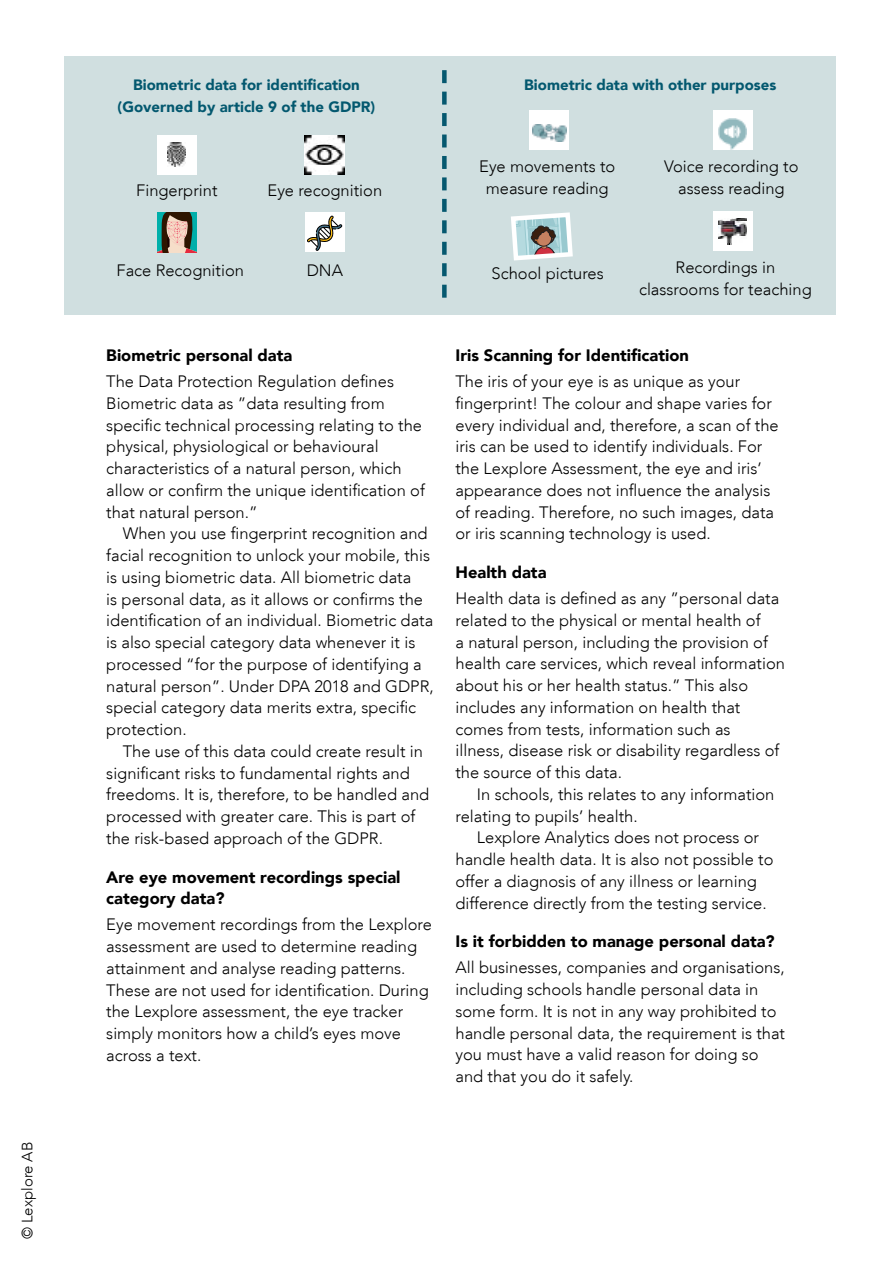
<style>
.page{position:relative;width:893px;height:1263px;background:#fff}
.page>*{position:absolute;margin:0;border:0;box-sizing:border-box;transform-origin:0 0}
.t1{font:300 16.5px/21.8px "Avenir LT";color:#000}
.t2{font:900 16.5px/21.8px "Avenir LT";color:#000}
.t3{font:900 15px/21.8px "Avenir LT";color:#03586f;text-align:center}
.t4{font:300 15px "Avenir LT";color:#000}
</style>
<div class="page">
<div style="left:65px;top:56px;width:771px;height:259px;background:#d0dfe0"></div>
<svg style="left:442px;top:70px;width:5px;height:228px"></svg>
<div style="left:157px;top:135px;width:40px;height:40px;background:#fff"></div>
<img style="left:167px;top:142px;width:19px;height:24px">
<div style="left:529px;top:111px;width:40px;height:39px;background:#fff"></div>
<img style="left:532px;top:124px;width:34px;height:17px">
<svg style="left:511px;top:212px;width:62px;height:49px"></svg>
<svg style="left:157px;top:213px;width:40px;height:39px;background:#718375"></svg>
<img style="left:305px;top:135px;width:39px;height:40px">
<div style="left:713px;top:111px;width:40px;height:39px;background:#fff"></div>
<img style="left:719px;top:118px;width:28px;height:31px">
<div style="left:713px;top:211px;width:40px;height:39px;background:#fff"></div>
<img style="left:719px;top:218px;width:28px;height:25px">
<div style="left:305px;top:213px;width:39px;height:39px;background:#fff"></div>
<svg style="left:307px;top:216px;width:35px;height:35px"></svg>
<p class="t4" style="left:19px;top:1239px;width:99px;rotate:-90deg">© Lexplore AB</p>
<p class="t3" style="left:118px;top:74px;width:259px">Biometric data for identification (Governed by article 9 of the GDPR)</p>
<p class="t3" style="left:524px;top:74px;width:254px">Biometric data with other purposes</p>
<p class="t1" style="left:136px;top:180px;width:83px">Fingerprint</p>
<p class="t1" style="left:117px;top:260px;width:129px">Face Recognition</p>
<p class="t1" style="left:268px;top:180px;width:116px">Eye recognition</p>
<p class="t1" style="left:479px;top:155px;width:138px;text-align:center">Eye movements to measure reading</p>
<p class="t1" style="left:307px;top:260px;width:38px">DNA</p>
<p class="t1" style="left:492px;top:263px;width:114px">School pictures</p>
<p class="t1" style="left:664px;top:155px;width:136px;text-align:center">Voice recording to assess reading</p>
<p class="t1" style="left:639px;top:257px;width:174px;text-align:center">Recordings in classrooms for teaching</p>
<p class="t2" style="left:106px;top:344px;width:188px">Biometric personal data</p>
<p class="t1" style="left:106px;top:371px;width:320px">The Data Protection Regulation defines Biometric data as ”data resulting from specific technical processing relating to the physical, physiological or behavioural characteristics of a natural person, which allow or confirm the unique identification of that natural person.”</p>
<p class="t1" style="left:106px;top:523px;width:329px;text-indent:16px">When you use fingerprint recognition and facial recognition to unlock your mobile, this is using biometric data. All biometric data<br>is personal data, as it allows or confirms the identification of an individual. Biometric data is also special category data whenever it is processed “for the purpose of identifying a natural person”. Under DPA 2018 and GDPR, special category data merits extra, specific protection.</p>
<p class="t1" style="left:106px;top:740px;width:324px;text-indent:16px">The use of this data could create result in significant risks to fundamental rights and freedoms. It is, therefore, to be handled and processed with greater care. This is part of the risk-based approach of the GDPR.</p>
<p class="t2" style="left:106px;top:866px;width:296px">Are eye movement recordings special category data?</p>
<p class="t1" style="left:106px;top:914px;width:327px">Eye movement recordings from the Lexplore assessment are used to determine reading attainment and analyse reading patterns.<br>These are not used for identification. During the Lexplore assessment, the eye tracker simply monitors how a child’s eyes move across a text.</p>
<p class="t2" style="left:455px;top:344px;width:235px">Iris Scanning for Identification</p>
<p class="t1" style="left:455px;top:371px;width:325px">The iris of your eye is as unique as your fingerprint! The colour and shape varies for every individual and, therefore, a scan of the iris can be used to identify individuals. For the Lexplore Assessment, the eye and iris’ appearance does not influence the analysis of reading. Therefore, no such images, data or iris scanning technology is used.</p>
<p class="t2" style="left:455px;top:561px;width:93px">Health data</p>
<p class="t1" style="left:455px;top:588px;width:331px">Health data is defined as any ”personal data related to the physical or mental health of<br>a natural person, including the provision of health care services, which reveal information about his or her health status.” This also includes any information on health that comes from tests, information such as<br>illness, disease risk or disability regardless of the source of this data.</p>
<p class="t1" style="left:455px;top:783px;width:320px;text-indent:21px">In schools, this relates to any information relating to pupils’ health.</p>
<p class="t1" style="left:455px;top:827px;width:319px;text-indent:21px">Lexplore Analytics does not process or handle health data. It is also not possible to offer a diagnosis of any illness or learning difference directly from the testing service.</p>
<p class="t2" style="left:455px;top:931px;width:321px">Is it forbidden to manage personal data?</p>
<p class="t1" style="left:455px;top:957px;width:331px">All businesses, companies and organisations, including schools handle personal data in some form. It is not in any way prohibited to handle personal data, the requirement is that you must have a valid reason for doing so and that you do it safely.</p>
</div>
